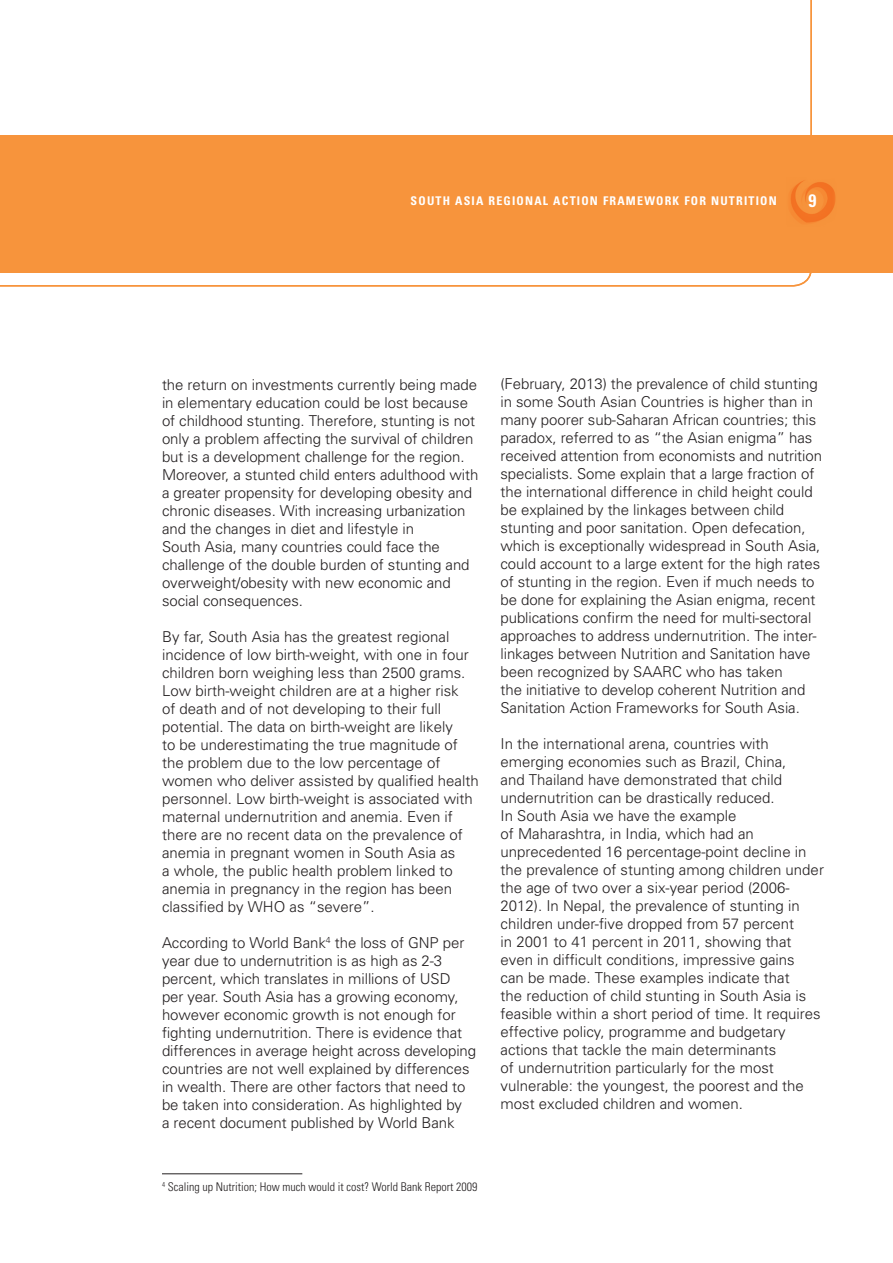
<style>
.page{position:relative;width:893px;height:1263px;background:#fff}
.page>*{position:absolute;margin:0;border:0;box-sizing:border-box;transform-origin:0 0}
.t1{font:700 condensed 18px "Univers";color:#fff}
.Body_text{font:300 15px/18px "Univers";letter-spacing:-.005em;color:#231f20}
.t2{font:300 condensed 12px "Univers";color:#231f20}
.t3{font:700 condensed 12px "Univers";letter-spacing:.1em;color:#fff}
</style>
<div class="page">
<div style="left:0;top:135px;width:893px;height:137px;background:#f7943c"></div>
<svg style="left:0;top:0;width:812px;height:286px"></svg>
<img style="left:787px;top:177px;width:49px;height:49px">
<hr style="left:162px;top:1173px;width:140px;height:1px;background:#231f20">
<p class="t3" style="left:411px;top:193px;width:368px">SOUTH ASIA REGIONAL ACTION FRAMEWORK FOR NUTRITION</p>
<p class="t1" style="left:808px;top:190px;width:9px">9</p>
<p class="Body_text" style="left:162px;top:376px;width:318px">the return on investments currently being made in elementary education could be lost because of childhood stunting. Therefore, stunting is not only a problem affecting the survival of children but is a development challenge for the region.<br>Moreover, a stunted child enters adulthood with a greater propensity for developing obesity and chronic diseases. With increasing urbanization and the changes in diet and lifestyle in<br>South Asia, many countries could face the challenge of the double burden of stunting and overweight/obesity with new economic and social consequences.</p>
<p class="Body_text" style="left:162px;top:628px;width:318px">By far, South Asia has the greatest regional incidence of low birth-weight, with one in four children born weighing less than 2500 grams.<br>Low birth-weight children are at a higher risk<br>of death and of not developing to their full potential. The data on birth-weight are likely<br>to be underestimating the true magnitude of the problem due to the low percentage of women who deliver assisted by qualified health personnel. Low birth-weight is associated with maternal undernutrition and anemia. Even if there are no recent data on the prevalence of anemia in pregnant women in South Asia as<br>a whole, the public health problem linked to anemia in pregnancy in the region has been classified by WHO as “severe”.</p>
<p class="Body_text" style="left:162px;top:934px;width:316px">According to World Bank<sup>4</sup> the loss of GNP per year due to undernutrition is as high as 2-3 percent, which translates in millions of USD<br>per year. South Asia has a growing economy, however economic growth is not enough for fighting undernutrition. There is evidence that differences in average height across developing countries are not well explained by differences in wealth. There are other factors that need to be taken into consideration. As highlighted by<br>a recent document published by World Bank</p>
<p class="t2" style="left:162px;top:1180px;width:317px"><sup>4</sup> Scaling up Nutrition; How much would it cost? World Bank Report 2009</p>
<p class="Body_text" style="left:500px;top:375px;width:323px">(February, 2013) the prevalence of child stunting in some South Asian Countries is higher than in many poorer sub-Saharan African countries; this paradox, referred to as “the Asian enigma” has received attention from economists and nutrition specialists. Some explain that a large fraction of the international difference in child height could be explained by the linkages between child stunting and poor sanitation. Open defecation, which is exceptionally widespread in South Asia, could account to a large extent for the high rates of stunting in the region. Even if much needs to be done for explaining the Asian enigma, recent publications confirm the need for multi-sectoral approaches to address undernutrition. The inter&shy;linkages between Nutrition and Sanitation have been recognized by SAARC who has taken<br>the initiative to develop coherent Nutrition and Sanitation Action Frameworks for South Asia.</p>
<p class="Body_text" style="left:500px;top:735px;width:325px">In the international arena, countries with emerging economies such as Brazil, China,<br>and Thailand have demonstrated that child undernutrition can be drastically reduced.<br>In South Asia we have the example<br>of Maharashtra, in India, which had an unprecedented 16 percentage-point decline in the prevalence of stunting among children under the age of two over a six-year period (2006- 2012). In Nepal, the prevalence of stunting in children under-five dropped from 57 percent<br>in 2001 to 41 percent in 2011, showing that even in difficult conditions, impressive gains<br>can be made. These examples indicate that<br>the reduction of child stunting in South Asia is feasible within a short period of time. It requires effective policy, programme and budgetary actions that tackle the main determinants<br>of undernutrition particularly for the most vulnerable: the youngest, the poorest and the most excluded children and women.</p>
</div>
